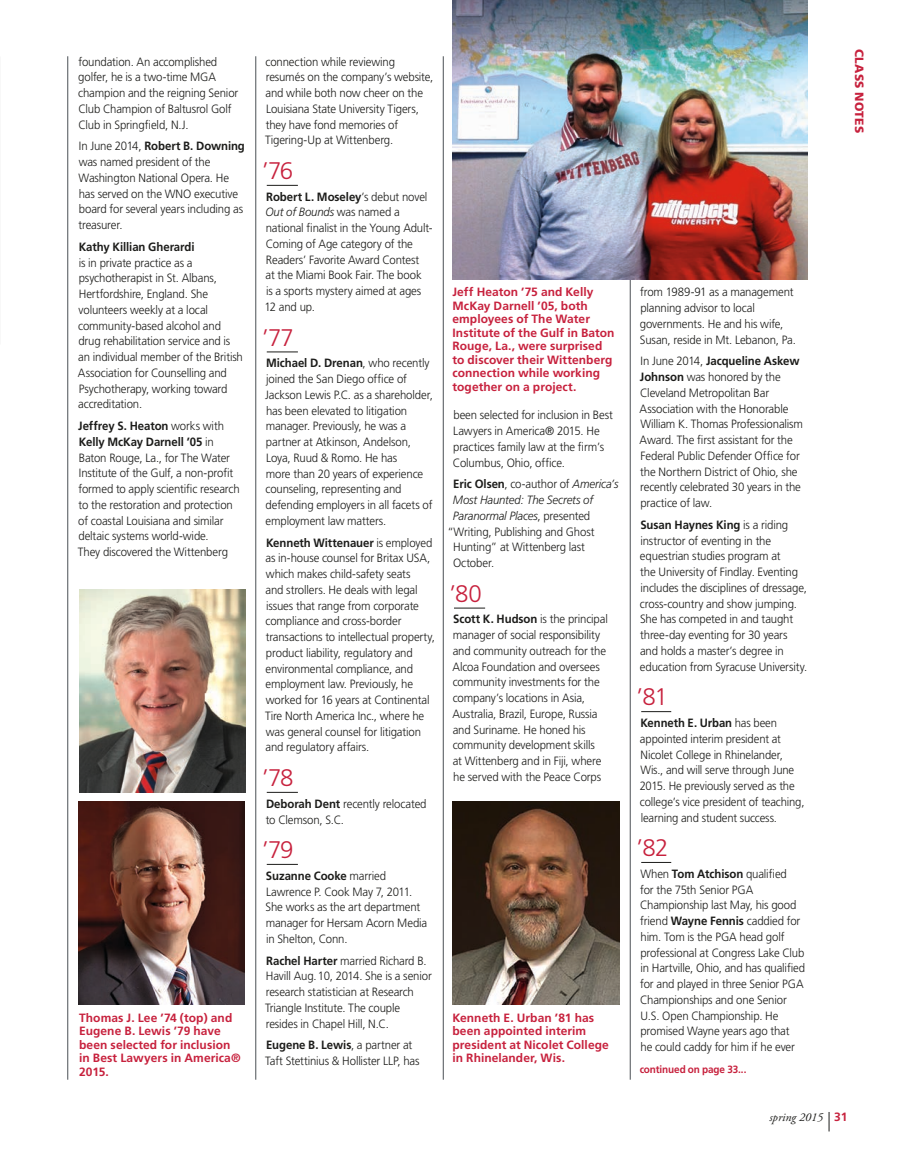
<style>
.page{position:relative;width:905px;height:1175px;background:#fff}
.page>*{position:absolute;margin:0;border:0;box-sizing:border-box;transform-origin:0 0}
.t1{font:300 24px "Frutiger";letter-spacing:-.045em;color:#c7213d}
.t2{font:300 12px/15.8px "Frutiger";letter-spacing:-.015em;color:#1c1c1a;scale:.95 1}
.t3{font:700 12px/13.5px "Frutiger";letter-spacing:.005em;color:#c7213d}
.t4{font:300 12px/15.8px "Frutiger";letter-spacing:-.015em;color:#1c1c1a;scale:.94 1}
.t5{font:italic 300 12px "Frutiger";letter-spacing:-.015em;color:#1c1c1a;scale:.95 1}
.t6{font:700 12px "Frutiger";letter-spacing:-.01em;color:#1c1c1a;scale:.95 1}
.t7{font:italic 12px "Adobe Garamond Pro";color:#1c1c1a}
.t8{font:900 12px "Frutiger";letter-spacing:.02em;color:#c7213d}
.t9{font:700 10.5px "Frutiger";letter-spacing:-.01em;color:#c7213d;scale:.95 1}
.s1{font-weight:700}
.s2{font-style:italic}
.s3{font-style:normal}
.s4{font-family:"Frutiger";font-weight:700;font-style:normal;color:#c7213d}
</style>
<div class="page">
<svg style="left:828px;top:1112px;width:1px;height:19px"></svg>
<hr style="left:255px;top:56px;width:1px;height:1023px;background:#4b5055">
<hr style="left:67px;top:56px;width:1px;height:1023px;background:#4b5055">
<hr style="left:630px;top:56px;width:1px;height:1023px;background:#4b5055">
<hr style="left:443px;top:56px;width:1px;height:1023px;background:#4b5055">
<hr style="left:267px;top:185px;width:31px;height:1px;background:#1c1c1a">
<hr style="left:267px;top:351px;width:31px;height:1px;background:#1c1c1a">
<hr style="left:267px;top:792px;width:31px;height:1px;background:#1c1c1a">
<hr style="left:267px;top:864px;width:31px;height:1px;background:#1c1c1a">
<hr style="left:454px;top:607px;width:31px;height:1px;background:#1c1c1a">
<hr style="left:641px;top:711px;width:30px;height:1px;background:#1c1c1a">
<hr style="left:641px;top:862px;width:30px;height:1px;background:#1c1c1a">
<img style="left:79px;top:589px;width:167px;height:203px">
<img style="left:452px;top:802px;width:167px;height:202px">
<img style="left:78px;top:802px;width:166px;height:202px">
<img style="left:452px;top:0;width:355px;height:279px">
<p class="t2" style="left:78px;top:54px;width:170px">foundation. An accomplished golfer, he is a two-time MGA champion and the reigning Senior<br>Club Champion of Baltusrol Golf<br>Club in Springfield, N.J.</p>
<p class="t2" style="left:78px;top:138px;width:177px">In June 2014, <span class="s1">Robert B. Downing </span>was named president of the<br>Washington National Opera. He has served on the WNO executive board for several years including as treasurer.</p>
<p class="t6" style="left:79px;top:240px;width:123px">Kathy Killian Gherardi</p>
<p class="t2" style="left:78px;top:255px;width:175px">is in private practice as a psychotherapist in St. Albans,<br>Hertfordshire, England. She volunteers weekly at a local community-based alcohol and drug rehabilitation service and is an individual member of the British<br>Association for Counselling and<br>Psychotherapy, working toward accreditation.</p>
<p class="t2" style="left:78px;top:418px;width:172px"><span class="s1">Jeffrey S. Heaton</span> works with<br><span class="s1">Kelly McKay Darnell ’05</span> in<br>Baton Rouge, La., for The Water<br>Institute of the Gulf, a non-profit formed to apply scientific research to the restoration and protection of coastal Louisiana and similar deltaic systems world-wide.<br>They discovered the Wittenberg</p>
<p class="t2" style="left:265px;top:54px;width:179px">connection while reviewing resumés on the company’s website, and while both now cheer on the<br>Louisiana State University Tigers, they have fond memories of<br>Tigering-Up at Wittenberg.</p>
<h1 class="t1" style="left:262px;top:157px;width:32px">’76</h1>
<p class="t2" style="left:264px;top:189px;width:179px"><span class="s1">Robert L. Moseley</span>’s debut novel<br><span class="s2">Out of Bounds</span> was named a national finalist in the Young Adult-<br>Coming of Age category of the<br>Readers’ Favorite Award Contest<br>at the Miami Book Fair. The book<br>is a sports mystery aimed at ages<br>12 and up.</p>
<h1 class="t1" style="left:262px;top:324px;width:33px">’77</h1>
<p class="t2" style="left:265px;top:355px;width:178px"><span class="s1">Michael D. Drenan</span>, who recently joined the San Diego office of<br>Jackson Lewis P.C. as a shareholder, has been elevated to litigation manager. Previously, he was a partner at Atkinson, Andelson,<br>Loya, Ruud &amp; Romo. He has<br>more than 20 years of experience counseling, representing and defending employers in all facets of employment law matters.</p>
<p class="t2" style="left:265px;top:534px;width:180px"><span class="s1">Kenneth Wittenauer</span> is employed as in-house counsel for Britax USA, which makes child-safety seats<br>and strollers. He deals with legal issues that range from corporate compliance and cross-border transactions to intellectual property, product liability, regulatory and environmental compliance, and employment law. Previously, he worked for 16 years at Continental Tire North America Inc., where he was general counsel for litigation and regulatory affairs.</p>
<h1 class="t1" style="left:262px;top:764px;width:33px">’78</h1>
<p class="t2" style="left:266px;top:795px;width:171px"><span class="s1">Deborah Dent</span> recently relocated to Clemson, S.C.</p>
<h1 class="t1" style="left:262px;top:836px;width:33px">’79</h1>
<p class="t2" style="left:265px;top:867px;width:172px"><span class="s1">Suzanne Cooke</span> married<br>Lawrence P. Cook May 7, 2011.<br>She works as the art department manager for Hersam Acorn Media in Shelton, Conn.</p>
<p class="t2" style="left:265px;top:952px;width:177px"><span class="s1">Rachel Harter</span> married Richard B.<br>Havill Aug. 10, 2014. She is a senior research statistician at Research<br>Triangle Institute. The couple resides in Chapel Hill, N.C.</p>
<p class="t2" style="left:265px;top:1037px;width:164px"><span class="s1">Eugene B. Lewis</span>, a partner at<br>Taft Stettinius &amp; Hollister LLP, has</p>
<p class="t3" style="left:452px;top:285px;width:164px">Jeff Heaton ’75 and Kelly<br>McKay Darnell ’05, both employees of The Water<br>Institute of the Gulf in Baton<br>Rouge, La., were surprised to discover their Wittenberg connection while working together on a project.</p>
<p class="t2" style="left:453px;top:407px;width:170px">been selected for inclusion in Best<br>Lawyers in America® 2015. He practices family law at the firm’s<br>Columbus, Ohio, office.</p>
<p class="t2" style="left:453px;top:476px;width:175px"><span class="s1">Eric Olsen</span>, co-author of <span class="s2">America’s</span></p>
<p class="t5" style="left:453px;top:493px;width:149px">Most Haunted: The Secrets of</p>
<p class="t5" style="left:453px;top:509px;width:146px">Paranormal Places<span class="s3">, presented</span></p>
<p class="t2" style="left:447px;top:523px;width:156px">“Writing, Publishing and Ghost</p>
<p class="t2" style="left:453px;top:539px;width:140px">Hunting” at Wittenberg last</p>
<p class="t2" style="left:453px;top:555px;width:45px">October.</p>
<h1 class="t1" style="left:449px;top:580px;width:34px">’80</h1>
<p class="t2" style="left:452px;top:611px;width:165px"><span class="s1">Scott K. Hudson</span> is the principal manager of social responsibility and community outreach for the<br>Alcoa Foundation and oversees community investments for the company’s locations in Asia,<br>Australia, Brazil, Europe, Russia and Suriname. He honed his community development skills<br>at Wittenberg and in Fiji, where he served with the Peace Corps</p>
<p class="t3" style="left:79px;top:1010px;width:163px">Thomas J. Lee ’74 (top) and<br>Eugene B. Lewis ’79 have been selected for inclusion in Best Lawyers in America®<br>2015.</p>
<p class="t3" style="left:452px;top:1010px;width:158px">Kenneth E. Urban ’81 has been appointed interim president at Nicolet College in Rhinelander, Wis.</p>
<p class="t8" style="left:866px;top:49px;width:86px;rotate:90deg">CLASS NOTES</p>
<p class="t2" style="left:640px;top:284px;width:166px">from 1989-91 as a management planning advisor to local governments. He and his wife,<br>Susan, reside in Mt. Lebanon, Pa.</p>
<p class="t2" style="left:639px;top:353px;width:173px">In June 2014, <span class="s1">Jacqueline Askew<br>Johnson</span> was honored by the<br>Cleveland Metropolitan Bar<br>Association with the Honorable<br>William K. Thomas Professionalism<br>Award. The first assistant for the<br>Federal Public Defender Office for the Northern District of Ohio, she recently celebrated 30 years in the practice of law.</p>
<p class="t2" style="left:640px;top:517px;width:178px"><span class="s1">Susan Haynes King</span> is a riding instructor of eventing in the equestrian studies program at<br>the University of Findlay. Eventing includes the disciplines of dressage, cross-country and show jumping.<br>She has competed in and taught three-day eventing for 30 years and holds a master’s degree in education from Syracuse University.</p>
<h1 class="t1" style="left:636px;top:683px;width:33px">’81</h1>
<p class="t4" style="left:639px;top:715px;width:177px"><span class="s1">Kenneth E. Urban</span> has been appointed interim president at<br>Nicolet College in Rhinelander,<br>Wis., and will serve through June<br>2015. He previously served as the college’s vice president of teaching, learning and student success.</p>
<h1 class="t1" style="left:636px;top:834px;width:33px">’82</h1>
<p class="t2" style="left:640px;top:865px;width:175px">When <span class="s1">Tom Atchison</span> qualified<br>for the 75th Senior PGA<br>Championship last May, his good friend <span class="s1">Wayne Fennis</span> caddied for him. Tom is the PGA head golf professional at Congress Lake Club in Hartville, Ohio, and has qualified for and played in three Senior PGA<br>Championships and one Senior<br>U.S. Open Championship. He promised Wayne years ago that<br>he could caddy for him if he ever</p>
<p class="t9" style="left:639px;top:1063px;width:114px">continued on page 33...</p>
<p class="t7" style="left:769px;top:1109px;width:80px">spring 2015 <span class="s4">31</span></p>
</div>
